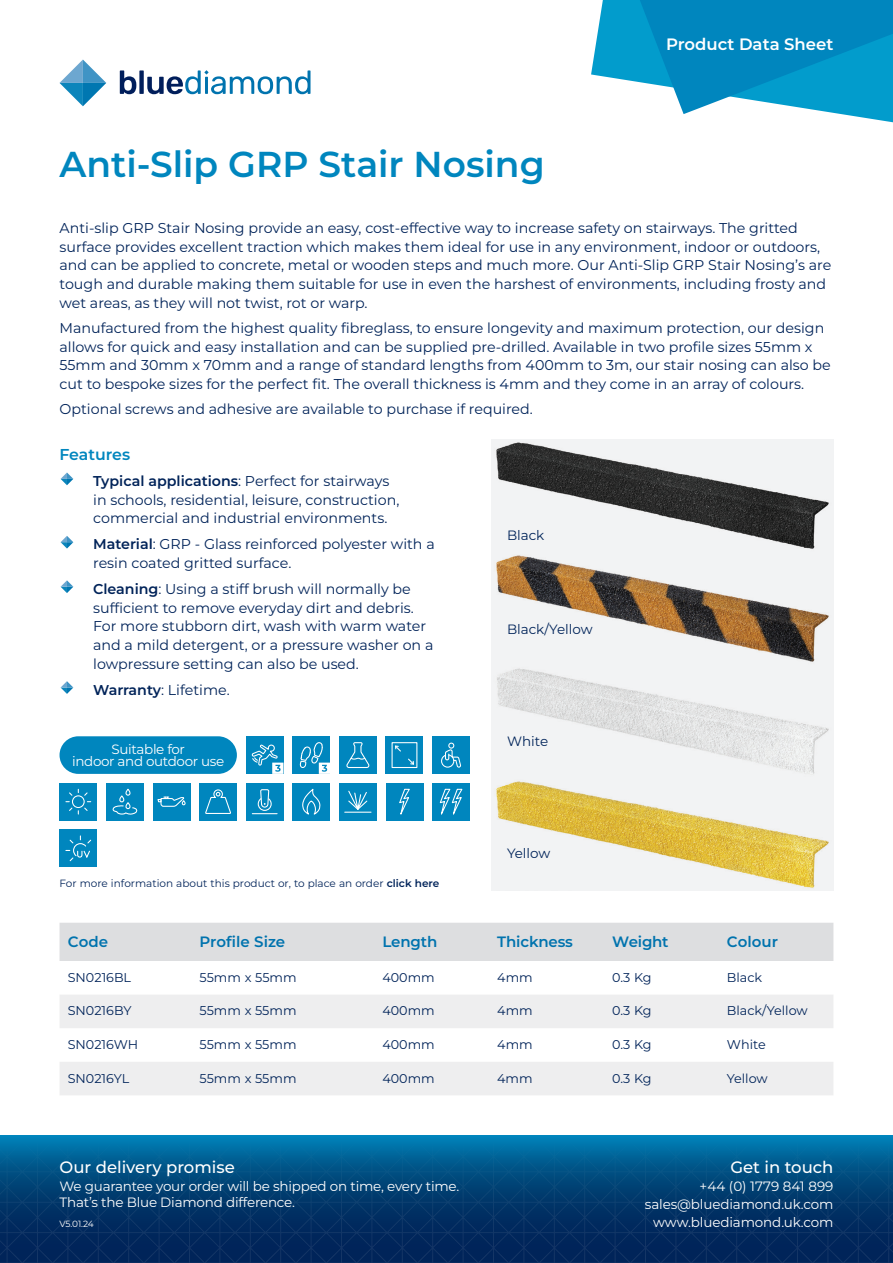
<style>
.page{position:relative;width:893px;height:1263px;background:#fff}
.page>*{position:absolute;margin:0;border:0;box-sizing:border-box;transform-origin:0 0}
.t1{font:600 36px "Montserrat";color:#0086be}
.t2{font:500 16.5px "Montserrat";color:#fff}
.t3{font:600 16.5px "Montserrat";color:#fff}
.t4{font:600 15.75px "Montserrat";color:#0086be}
.t5{font:600 15px "Montserrat";letter-spacing:-.01em;color:#0073ae}
.t6{font:14.25px/18.8px "Montserrat";color:#002359}
.t7{font:13.5px/18px "Montserrat";letter-spacing:-.015em;color:#fff;text-align:right}
.t8{font:13.5px "Montserrat";color:#002359}
.t9{font:12.75px "Montserrat";color:#002359}
.t10{font:10.5px "Montserrat";color:#002359}
.t11{font:9px "Montserrat";color:#fff}
.s1{font-weight:600}
</style>
<div class="page">
<svg style="left:60px;top:60px;width:46px;height:46px"></svg>
<svg style="left:120px;top:70px;width:190px;height:24px"></svg>
<svg style="left:0;top:1135px;width:893px;height:128px;background:#014276"></svg>
<svg style="left:591px;top:0;width:302px;height:123px"></svg>
<div style="left:339px;top:736px;width:38px;height:38px;background:#0086be"></div>
<svg style="left:346px;top:742px;width:24px;height:26px"></svg>
<div style="left:246px;top:736px;width:37px;height:38px;background:#0086be"></div>
<svg style="left:251px;top:744px;width:32px;height:30px"></svg>
<div style="left:246px;top:783px;width:37px;height:37px;background:#0086be"></div>
<svg style="left:252px;top:789px;width:25px;height:25px"></svg>
<div style="left:292px;top:736px;width:38px;height:38px;background:#0086be"></div>
<svg style="left:299px;top:742px;width:31px;height:32px"></svg>
<div style="left:386px;top:736px;width:37px;height:38px;background:#0086be"></div>
<svg style="left:395px;top:745px;width:6px;height:7px"></svg>
<svg style="left:408px;top:758px;width:6px;height:7px"></svg>
<div style="left:392px;top:742px;width:25px;height:26px;border:1px solid #fff"></div>
<div style="left:432px;top:736px;width:38px;height:38px;background:#0086be"></div>
<svg style="left:441px;top:743px;width:20px;height:25px"></svg>
<div style="left:60px;top:783px;width:37px;height:37px;background:#0086be"></div>
<svg style="left:66px;top:789px;width:25px;height:25px"></svg>
<div style="left:106px;top:783px;width:38px;height:37px;background:#0086be"></div>
<svg style="left:113px;top:788px;width:25px;height:27px"></svg>
<div style="left:153px;top:783px;width:37px;height:37px;background:#0086be"></div>
<svg style="left:157px;top:796px;width:29px;height:11px"></svg>
<div style="left:199px;top:783px;width:38px;height:37px;background:#0086be"></div>
<svg style="left:206px;top:789px;width:25px;height:25px"></svg>
<div style="left:386px;top:783px;width:37px;height:37px;background:#0086be"></div>
<svg style="left:399px;top:788px;width:11px;height:27px"></svg>
<div style="left:432px;top:783px;width:38px;height:37px;background:#0086be"></div>
<svg style="left:439px;top:788px;width:24px;height:27px"></svg>
<div style="left:60px;top:829px;width:37px;height:38px;background:#0086be"></div>
<svg style="left:66px;top:836px;width:26px;height:26px"></svg>
<div style="left:292px;top:783px;width:38px;height:37px;background:#0086be"></div>
<svg style="left:302px;top:788px;width:19px;height:27px"></svg>
<div style="left:339px;top:783px;width:38px;height:37px;background:#0086be"></div>
<svg style="left:345px;top:790px;width:26px;height:23px"></svg>
<svg style="left:61px;top:472px;width:12px;height:13px"></svg>
<svg style="left:61px;top:536px;width:12px;height:12px"></svg>
<svg style="left:61px;top:580px;width:12px;height:13px"></svg>
<svg style="left:61px;top:681px;width:12px;height:13px"></svg>
<div style="left:60px;top:923px;width:773px;height:38px;background:#dddee0"></div>
<svg style="left:60px;top:995px;width:773px;height:100px;fill:#eeeeef"></svg>
<img style="left:491px;top:440px;width:342px;height:451px">
<div style="left:60px;top:736px;width:177px;height:38px;background:#0086be;border-radius:19px"></div>
<p class="t3" style="left:666px;top:33px;width:169px">Product Data Sheet</p>
<h1 class="t1" style="left:60px;top:139px;width:487px">Anti-Slip GRP Stair Nosing</h1>
<p class="t6" style="left:60px;top:218px;width:773px">Anti-slip GRP Stair Nosing provide an easy, cost-effective way to increase safety on stairways. The gritted surface provides excellent traction which makes them ideal for use in any environment, indoor or outdoors, and can be applied to concrete, metal or wooden steps and much more. Our Anti-Slip GRP Stair Nosing’s are tough and durable making them suitable for use in even the harshest of environments, including frosty and wet areas, as they will not twist, rot or warp.</p>
<p class="t6" style="left:60px;top:318px;width:773px">Manufactured from the highest quality fibreglass, to ensure longevity and maximum protection, our design allows for quick and easy installation and can be supplied pre-drilled. Available in two profile sizes 55mm x 55mm and 30mm x 70mm and a range of standard lengths from 400mm to 3m, our stair nosing can also be cut to bespoke sizes for the perfect fit. The overall thickness is 4mm and they come in an array of colours.</p>
<p class="t6" style="left:60px;top:399px;width:475px">Optional screws and adhesive are available to purchase if required.</p>
<p class="t4" style="left:60px;top:443px;width:72px">Features</p>
<p class="t6" style="left:93px;top:471px;width:308px"><span class="s1">Typical applications</span>: Perfect for stairways in schools, residential, leisure, construction, commercial and industrial environments.</p>
<p class="t6" style="left:93px;top:534px;width:343px"><span class="s1">Material</span>: GRP - Glass reinforced polyester with a resin coated gritted surface.</p>
<p class="t6" style="left:93px;top:579px;width:342px"><span class="s1">Cleaning</span>: Using a stiff brush will normally be sufficient to remove everyday dirt and debris.<br>For more stubborn dirt, wash with warm water and a mild detergent, or a pressure washer on a lowpressure setting can also be used.</p>
<p class="t6" style="left:93px;top:680px;width:138px"><span class="s1">Warranty</span>: Lifetime.</p>
<p class="t7" style="left:72px;top:742px;width:154px;line-height:12px;text-align:center">Suitable for<br>indoor and outdoor use</p>
<p class="t10" style="left:60px;top:876px;width:381px">For more information about this product or, to place an order <span class="s1">click here</span></p>
<p class="t8" style="left:507px;top:526px;width:39px">Black</p>
<p class="t8" style="left:507px;top:620px;width:87px">Black/Yellow</p>
<p class="t8" style="left:507px;top:732px;width:43px">White</p>
<p class="t8" style="left:507px;top:844px;width:45px">Yellow</p>
<p class="t5" style="left:68px;top:931px;width:42px">Code</p>
<p class="t5" style="left:200px;top:931px;width:87px">Profile Size</p>
<p class="t5" style="left:382px;top:931px;width:56px">Length</p>
<p class="t5" style="left:497px;top:931px;width:77px">Thickness</p>
<p class="t5" style="left:612px;top:931px;width:58px">Weight</p>
<p class="t5" style="left:727px;top:931px;width:53px">Colour</p>
<p class="t9" style="left:68px;top:968px;width:65px">SN0216BL</p>
<p class="t9" style="left:200px;top:968px;width:99px">55mm x 55mm</p>
<p class="t9" style="left:382px;top:968px;width:54px">400mm</p>
<p class="t9" style="left:497px;top:968px;width:37px">4mm</p>
<p class="t9" style="left:612px;top:968px;width:41px">0.3 Kg</p>
<p class="t9" style="left:727px;top:968px;width:37px">Black</p>
<p class="t9" style="left:68px;top:1002px;width:65px">SN0216BY</p>
<p class="t9" style="left:200px;top:1002px;width:99px">55mm x 55mm</p>
<p class="t9" style="left:382px;top:1002px;width:54px">400mm</p>
<p class="t9" style="left:497px;top:1002px;width:37px">4mm</p>
<p class="t9" style="left:612px;top:1002px;width:41px">0.3 Kg</p>
<p class="t9" style="left:727px;top:1002px;width:82px">Black/Yellow</p>
<p class="t9" style="left:68px;top:1036px;width:72px">SN0216WH</p>
<p class="t9" style="left:200px;top:1036px;width:99px">55mm x 55mm</p>
<p class="t9" style="left:382px;top:1036px;width:54px">400mm</p>
<p class="t9" style="left:497px;top:1036px;width:37px">4mm</p>
<p class="t9" style="left:612px;top:1036px;width:41px">0.3 Kg</p>
<p class="t9" style="left:727px;top:1036px;width:40px">White</p>
<p class="t9" style="left:68px;top:1069px;width:63px">SN0216YL</p>
<p class="t9" style="left:200px;top:1069px;width:99px">55mm x 55mm</p>
<p class="t9" style="left:382px;top:1069px;width:54px">400mm</p>
<p class="t9" style="left:497px;top:1069px;width:37px">4mm</p>
<p class="t9" style="left:612px;top:1069px;width:41px">0.3 Kg</p>
<p class="t9" style="left:727px;top:1069px;width:42px">Yellow</p>
<p class="t2" style="left:60px;top:1155px;width:177px">Our delivery promise</p>
<p class="t7" style="left:60px;top:1177px;width:401px;line-height:16.2px;text-align:left">We guarantee your order will be shipped on time, every time.<br>That’s the Blue Diamond difference.</p>
<p class="t11" style="left:60px;top:1218px;width:36px">V5.01.24</p>
<p class="t2" style="left:730px;top:1155px;width:105px">Get in touch</p>
<p class="t7" style="left:645px;top:1176px;width:190px">+44 (0) 1779 841 899 sales@bluediamond.uk.com www.bluediamond.uk.com</p>
</div>
